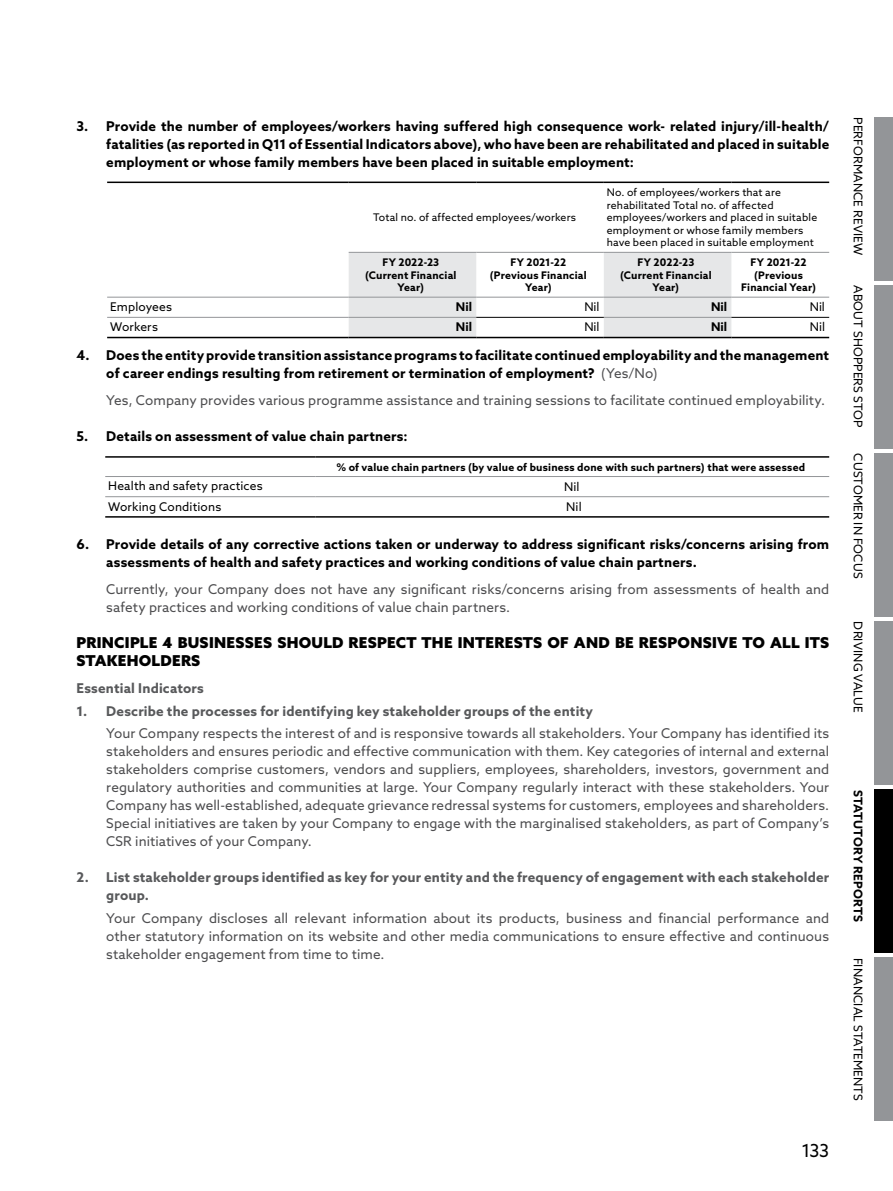
<style>
.page{position:relative;width:893px;height:1191px;background:#fff}
.page>*{position:absolute;margin:0;border:0;box-sizing:border-box;transform-origin:0 0}
.t1{font:18px "Azo Sans";color:#000}
.t2{font:900 15px/18px "Azo Sans";letter-spacing:.02em;color:#000}
.t3{font:13.5px/18px "Azo Sans";letter-spacing:.01em;color:#4d4d4f;text-align:justify}
.t4{font:700 13.5px/18px "Azo Sans";letter-spacing:.015em;color:#000}
.t5{font:700 13.5px/18px "Azo Sans";letter-spacing:.01em;color:#58595b}
.t6{font:12px "Azo Sans";letter-spacing:.01em;color:#000}
.t7{font:700 12px "Azo Sans";color:#000}
.t8{font:700 10.5px/12.6px "Azo Sans";letter-spacing:.02em;color:#000;text-align:center}
.t9{font:10.5px/12.6px "Azo Sans";letter-spacing:.02em;color:#000}
.s1{font-weight:400;color:#4d4d4f}
</style>
<div class="page">
<svg style="left:349px;top:253px;width:382px;height:84px"></svg>
<hr style="left:107px;top:182px;width:242px;height:1px;background:#000">
<hr style="left:107px;top:297px;width:242px;height:1px;background:#939598">
<hr style="left:476px;top:297px;width:128px;height:1px;background:#939598">
<hr style="left:731px;top:297px;width:98px;height:1px;background:#939598">
<hr style="left:349px;top:297px;width:127px;height:1px;background:#939598">
<hr style="left:604px;top:297px;width:127px;height:1px;background:#939598">
<hr style="left:107px;top:317px;width:242px;height:1px;background:#939598">
<hr style="left:107px;top:337px;width:242px;height:1px;background:#000">
<hr style="left:349px;top:317px;width:127px;height:1px;background:#939598">
<hr style="left:604px;top:317px;width:127px;height:1px;background:#939598">
<hr style="left:476px;top:317px;width:128px;height:1px;background:#000">
<hr style="left:731px;top:317px;width:98px;height:1px;background:#000">
<hr style="left:349px;top:337px;width:127px;height:1px;background:#000">
<hr style="left:604px;top:337px;width:127px;height:1px;background:#000">
<hr style="left:476px;top:337px;width:128px;height:1px;background:#000">
<hr style="left:731px;top:337px;width:98px;height:1px;background:#000">
<hr style="left:349px;top:182px;width:127px;height:1px;background:#000">
<hr style="left:476px;top:182px;width:128px;height:1px;background:#000">
<hr style="left:604px;top:182px;width:127px;height:1px;background:#000">
<hr style="left:731px;top:182px;width:98px;height:1px;background:#000">
<hr style="left:349px;top:252px;width:127px;height:1px;background:#939598">
<hr style="left:476px;top:252px;width:128px;height:1px;background:#939598">
<hr style="left:604px;top:252px;width:127px;height:1px;background:#939598">
<hr style="left:731px;top:252px;width:98px;height:1px;background:#939598">
<hr style="left:105px;top:456px;width:211px;height:2px;background:#000">
<hr style="left:105px;top:476px;width:211px;height:1px;background:#939598">
<hr style="left:105px;top:496px;width:211px;height:1px;background:#939598">
<hr style="left:316px;top:496px;width:513px;height:1px;background:#939598">
<hr style="left:105px;top:516px;width:211px;height:1px;background:#000">
<hr style="left:316px;top:516px;width:513px;height:1px;background:#000">
<hr style="left:316px;top:456px;width:513px;height:2px;background:#000">
<hr style="left:316px;top:476px;width:513px;height:1px;background:#939598">
<div style="left:873px;top:117px;width:20px;height:163px;background:#939598"></div>
<div style="left:873px;top:285px;width:20px;height:163px;background:#939598"></div>
<div style="left:873px;top:453px;width:20px;height:163px;background:#939598"></div>
<div style="left:873px;top:621px;width:20px;height:163px;background:#939598"></div>
<div style="left:873px;top:789px;width:20px;height:164px;background:#000"></div>
<div style="left:873px;top:957px;width:20px;height:164px;background:#939598"></div>
<p class="t4" style="left:106px;top:116px;width:724px;text-align:justify;text-indent:-30px">3. Provide the number of employees/workers having suffered high consequence work- related injury/ill-health/ fatalities (as reported in Q11 of Essential Indicators above), who have been are rehabilitated and placed in suitable employment or whose family members have been placed in suitable employment:</p>
<p class="t9" style="left:373px;top:211px;width:205px">Total no. of affected employees/workers</p>
<p class="t9" style="left:607px;top:186px;width:212px">No. of employees/workers that are rehabilitated Total no. of affected employees/workers and placed in suitable employment or whose family members have been placed in suitable employment</p>
<p class="t8" style="left:365px;top:256px;width:93px">FY 2022-23 (Current Financial<br>Year)</p>
<p class="t8" style="left:490px;top:256px;width:98px">FY 2021-22 (Previous Financial<br>Year)</p>
<p class="t8" style="left:620px;top:256px;width:93px">FY 2022-23 (Current Financial<br>Year)</p>
<p class="t8" style="left:741px;top:256px;width:76px">FY 2021-22 (Previous<br>Financial Year)</p>
<p class="t6" style="left:110px;top:299px;width:64px">Employees</p>
<p class="t7" style="left:456px;top:299px;width:18px">Nil</p>
<p class="t6" style="left:584px;top:299px;width:17px">Nil</p>
<p class="t7" style="left:711px;top:299px;width:18px">Nil</p>
<p class="t6" style="left:810px;top:299px;width:17px">Nil</p>
<p class="t6" style="left:110px;top:319px;width:49px">Workers</p>
<p class="t7" style="left:456px;top:319px;width:18px">Nil</p>
<p class="t6" style="left:584px;top:319px;width:17px">Nil</p>
<p class="t7" style="left:711px;top:319px;width:18px">Nil</p>
<p class="t6" style="left:810px;top:319px;width:17px">Nil</p>
<p class="t4" style="left:106px;top:346px;width:724px;text-indent:-30px">4. Does the entity provide transition assistance programs to facilitate continued employability and the management of career endings resulting from retirement or termination of employment? <span class="s1">(Yes/No)</span></p>
<p class="t3" style="left:106px;top:391px;width:720px">Yes, Company provides various programme assistance and training sessions to facilitate continued employability.</p>
<p class="t4" style="left:77px;top:427px;width:333px">5. Details on assessment of value chain partners:</p>
<p class="t8" style="left:336px;top:460px;width:470px">% of value chain partners (by value of business done with such partners) that were assessed</p>
<p class="t6" style="left:108px;top:478px;width:156px">Health and safety practices</p>
<p class="t6" style="left:564px;top:479px;width:17px">Nil</p>
<p class="t6" style="left:108px;top:498px;width:115px">Working Conditions</p>
<p class="t6" style="left:566px;top:498px;width:17px">Nil</p>
<p class="t4" style="left:106px;top:535px;width:724px;text-indent:-30px">6. Provide details of any corrective actions taken or underway to address significant risks/concerns arising from assessments of health and safety practices and working conditions of value chain partners.</p>
<p class="t3" style="left:106px;top:580px;width:724px">Currently, your Company does not have any significant risks/concerns arising from assessments of health and safety practices and working conditions of value chain partners.</p>
<p class="t2" style="left:77px;top:633px;width:754px">PRINCIPLE 4 BUSINESSES SHOULD RESPECT THE INTERESTS OF AND BE RESPONSIVE TO ALL ITS<br>STAKEHOLDERS</p>
<p class="t5" style="left:77px;top:679px;width:129px">Essential Indicators</p>
<p class="t5" style="left:77px;top:701px;width:518px">1. Describe the processes for identifying key stakeholder groups of the entity</p>
<p class="t3" style="left:106px;top:724px;width:724px">Your Company respects the interest of and is responsive towards all stakeholders. Your Company has identified its stakeholders and ensures periodic and effective communication with them. Key categories of internal and external stakeholders comprise customers, vendors and suppliers, employees, shareholders, investors, government and regulatory authorities and communities at large. Your Company regularly interact with these stakeholders. Your Company has well-established, adequate grievance redressal systems for customers, employees and shareholders.<br>Special initiatives are taken by your Company to engage with the marginalised stakeholders, as part of Company’s CSR initiatives of your Company.</p>
<p class="t5" style="left:106px;top:868px;width:724px;text-indent:-30px">2. List stakeholder groups identified as key for your entity and the frequency of engagement with each stakeholder group.</p>
<p class="t3" style="left:106px;top:908px;width:724px">Your Company discloses all relevant information about its products, business and financial performance and other statutory information on its website and other media communications to ensure effective and continuous stakeholder engagement from time to time.</p>
<h1 class="t1" style="left:801px;top:1138px;width:29px">133</h1>
<p class="t6" style="left:866px;top:117px;width:140px;rotate:90deg">PERFORMANCE REVIEW</p>
<p class="t6" style="left:866px;top:285px;width:144px;rotate:90deg">ABOUT SHOPPERS STOP</p>
<p class="t6" style="left:866px;top:453px;width:126px;rotate:90deg">CUSTOMER IN FOCUS</p>
<p class="t6" style="left:866px;top:621px;width:92px;rotate:90deg">DRIVING VALUE</p>
<p class="t7" style="left:866px;top:789px;width:134px;rotate:90deg">STATUTORY REPORTS</p>
<p class="t6" style="left:866px;top:957px;width:144px;rotate:90deg">FINANCIAL STATEMENTS</p>
</div>
